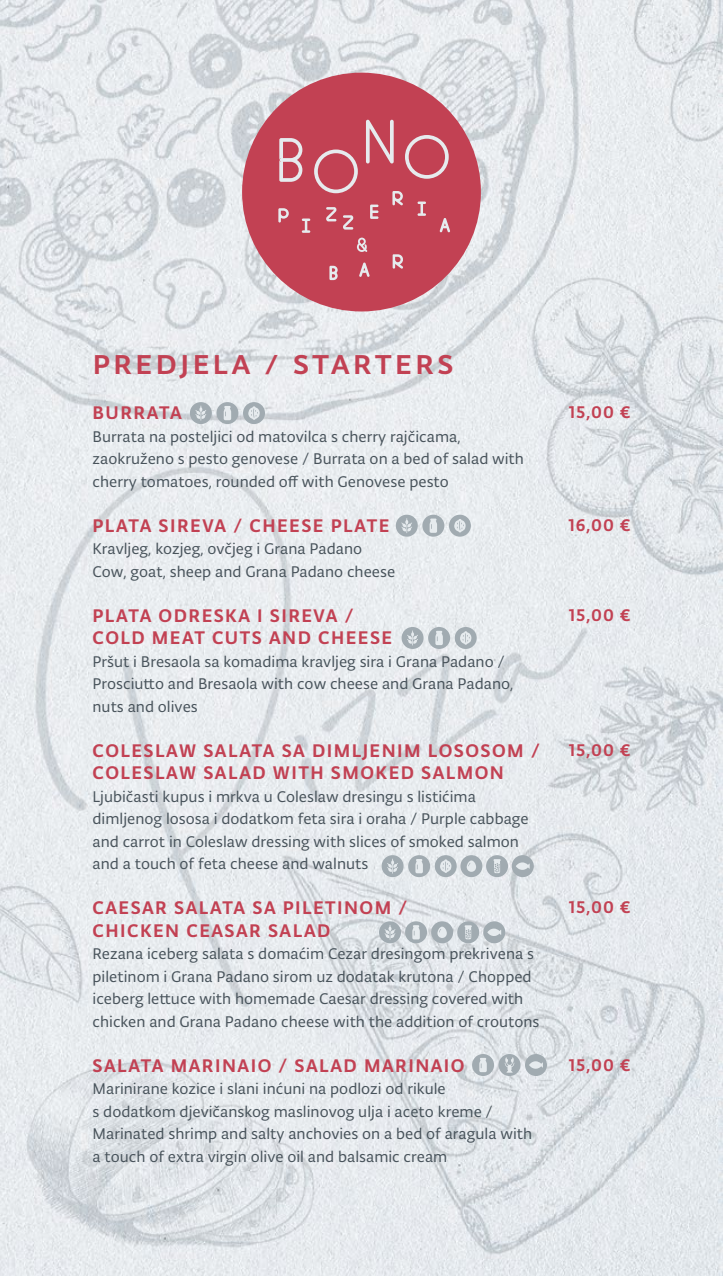
<style>
.page{position:relative;width:723px;height:1276px;background:#fff}
.page>*{position:absolute;margin:0;border:0;box-sizing:border-box;transform-origin:0 0}
.t1{font:37.5px "Typonine Sans Pro Text";letter-spacing:.075em;color:#c24153}
.t2{font:500 19.5px/22.5px "Typonine Sans Pro";letter-spacing:.075em;color:#c24153}
.t3{font:500 18px "Typonine Sans Pro";letter-spacing:.05em;color:#c24153}
.t4{font:16.5px/22.5px "Typonine Sans Pro Normal";color:#48535b}
</style>
<div class="page">
<img style="left:0;top:0;width:723px;height:1276px">
<div style="left:242px;top:73px;width:239px;height:238px;background:#c24153;border-radius:50%"></div>
<svg style="left:392px;top:191px;width:11px;height:14px"></svg>
<svg style="left:302px;top:218px;width:8px;height:15px"></svg>
<svg style="left:326px;top:207px;width:10px;height:14px"></svg>
<svg style="left:343px;top:215px;width:10px;height:15px"></svg>
<svg style="left:370px;top:205px;width:8px;height:14px"></svg>
<svg style="left:417px;top:201px;width:9px;height:15px"></svg>
<svg style="left:393px;top:254px;width:10px;height:15px"></svg>
<svg style="left:359px;top:262px;width:11px;height:15px"></svg>
<svg style="left:329px;top:266px;width:9px;height:14px"></svg>
<svg style="left:439px;top:218px;width:11px;height:14px"></svg>
<svg style="left:278px;top:208px;width:11px;height:14px"></svg>
<svg style="left:405px;top:135px;width:44px;height:44px"></svg>
<svg style="left:366px;top:120px;width:28px;height:43px"></svg>
<svg style="left:314px;top:149px;width:44px;height:44px"></svg>
<svg style="left:279px;top:138px;width:23px;height:44px"></svg>
<svg style="left:357px;top:238px;width:10px;height:14px"></svg>
<div style="left:243px;top:402px;width:22px;height:22px;background:#a1abb1;border-radius:50%"></div>
<svg style="left:248px;top:406px;width:12px;height:14px"></svg>
<div style="left:216px;top:402px;width:22px;height:22px;background:#a1abb1;border-radius:50%"></div>
<svg style="left:224px;top:406px;width:7px;height:14px"></svg>
<div style="left:190px;top:402px;width:22px;height:22px;background:#a1abb1;border-radius:50%"></div>
<svg style="left:195px;top:405px;width:11px;height:15px"></svg>
<div style="left:449px;top:515px;width:22px;height:22px;background:#a1abb1;border-radius:50%"></div>
<svg style="left:454px;top:519px;width:12px;height:13px"></svg>
<div style="left:422px;top:515px;width:22px;height:22px;background:#a1abb1;border-radius:50%"></div>
<svg style="left:430px;top:518px;width:7px;height:15px"></svg>
<div style="left:396px;top:515px;width:22px;height:22px;background:#a1abb1;border-radius:50%"></div>
<svg style="left:401px;top:518px;width:11px;height:15px"></svg>
<div style="left:455px;top:627px;width:22px;height:22px;background:#a1abb1;border-radius:50%"></div>
<svg style="left:460px;top:631px;width:11px;height:14px"></svg>
<div style="left:428px;top:627px;width:22px;height:22px;background:#a1abb1;border-radius:50%"></div>
<svg style="left:435px;top:631px;width:8px;height:14px"></svg>
<div style="left:401px;top:627px;width:22px;height:22px;background:#a1abb1;border-radius:50%"></div>
<svg style="left:407px;top:630px;width:11px;height:15px"></svg>
<div style="left:498px;top:1054px;width:22px;height:22px;background:#a1abb1;border-radius:50%"></div>
<svg style="left:505px;top:1057px;width:9px;height:15px"></svg>
<div style="left:472px;top:1054px;width:22px;height:22px;background:#a1abb1;border-radius:50%"></div>
<svg style="left:479px;top:1058px;width:8px;height:14px"></svg>
<div style="left:525px;top:1054px;width:22px;height:22px;background:#a1abb1;border-radius:50%"></div>
<svg style="left:529px;top:1061px;width:14px;height:7px"></svg>
<div style="left:486px;top:855px;width:22px;height:22px;background:#a1abb1;border-radius:50%"></div>
<svg style="left:493px;top:859px;width:8px;height:14px"></svg>
<div style="left:435px;top:855px;width:22px;height:22px;background:#a1abb1;border-radius:50%"></div>
<svg style="left:440px;top:859px;width:11px;height:14px"></svg>
<div style="left:408px;top:855px;width:22px;height:22px;background:#a1abb1;border-radius:50%"></div>
<svg style="left:415px;top:859px;width:8px;height:14px"></svg>
<div style="left:382px;top:855px;width:22px;height:22px;background:#a1abb1;border-radius:50%"></div>
<svg style="left:387px;top:858px;width:11px;height:15px"></svg>
<div style="left:460px;top:855px;width:22px;height:22px;background:#a1abb1;border-radius:50%"></div>
<svg style="left:467px;top:860px;width:9px;height:12px"></svg>
<div style="left:512px;top:855px;width:22px;height:22px;background:#a1abb1;border-radius:50%"></div>
<svg style="left:516px;top:862px;width:14px;height:8px"></svg>
<div style="left:457px;top:921px;width:22px;height:22px;background:#a1abb1;border-radius:50%"></div>
<svg style="left:465px;top:925px;width:7px;height:14px"></svg>
<div style="left:405px;top:921px;width:22px;height:22px;background:#a1abb1;border-radius:50%"></div>
<svg style="left:412px;top:925px;width:8px;height:14px"></svg>
<div style="left:379px;top:921px;width:22px;height:22px;background:#a1abb1;border-radius:50%"></div>
<svg style="left:385px;top:925px;width:10px;height:15px"></svg>
<div style="left:431px;top:921px;width:22px;height:22px;background:#a1abb1;border-radius:50%"></div>
<svg style="left:437px;top:926px;width:10px;height:12px"></svg>
<div style="left:483px;top:921px;width:22px;height:22px;background:#a1abb1;border-radius:50%"></div>
<svg style="left:487px;top:928px;width:14px;height:8px"></svg>
<h1 class="t1" style="left:93px;top:339px;width:362px">predjela / starters</h1>
<p class="t2" style="left:93px;top:401px;width:91px">BURRATA</p>
<p class="t4" style="left:93px;top:425px;width:433px">Burrata na posteljici od matovilca s cherry rajčicama, zaokruženo s pesto genovese / Burrata on a bed of salad with cherry tomatoes, rounded off with Genovese pesto</p>
<p class="t2" style="left:93px;top:514px;width:298px">PLATA SIREVA / CHEESE PLATE</p>
<p class="t4" style="left:93px;top:537px;width:304px">Kravljeg, kozjeg, ovčjeg i Grana Padano<br>Cow, goat, sheep and Grana Padano cheese</p>
<p class="t2" style="left:93px;top:604px;width:301px">PLATA ODRESKA I SIREVA /<br>COLD MEAT CUTS AND CHEESE</p>
<p class="t4" style="left:93px;top:650px;width:422px">Pršut i Bresaola sa komadima kravljeg sira i Grana Padano /<br>Prosciutto and Bresaola with cow cheese and Grana Padano, nuts and olives</p>
<p class="t2" style="left:93px;top:739px;width:449px">COLESLAW SALATA SA DIMLJENIM LOSOSOM /<br>COLESLAW SALAD WITH SMOKED SALMON</p>
<p class="t4" style="left:93px;top:785px;width:438px">Ljubičasti kupus i mrkva u Coleslaw dresingu s listićima dimljenog lososa i dodatkom feta sira i oraha / Purple cabbage and carrot in Coleslaw dressing with slices of smoked salmon and a touch of feta cheese and walnuts</p>
<p class="t2" style="left:93px;top:896px;width:316px">CAESAR SALATA SA PILETINOM /<br>CHICKEN CEASAR SALAD</p>
<p class="t4" style="left:93px;top:942px;width:448px">Rezana iceberg salata s domaćim Cezar dresingom prekrivena s piletinom i Grana Padano sirom uz dodatak krutona / Chopped iceberg lettuce with homemade Caesar dressing covered with chicken and Grana Padano cheese with the addition of croutons</p>
<p class="t2" style="left:93px;top:1054px;width:374px">SALATA MARINAIO / SALAD MARINAIO</p>
<p class="t4" style="left:93px;top:1077px;width:441px">Marinirane kozice i slani inćuni na podlozi od rikule<br>s dodatkom djevičanskog maslinovog ulja i aceto kreme / Marinated shrimp and salty anchovies on a bed of aragula with a touch of extra virgin olive oil and balsamic cream</p>
<p class="t3" style="left:569px;top:401px;width:63px">15,00 €</p>
<p class="t3" style="left:568px;top:514px;width:64px">16,00 €</p>
<p class="t3" style="left:569px;top:604px;width:63px">15,00 €</p>
<p class="t3" style="left:569px;top:739px;width:63px">15,00 €</p>
<p class="t3" style="left:569px;top:896px;width:63px">15,00 €</p>
<p class="t3" style="left:569px;top:1054px;width:63px">15,00 €</p>
</div>
